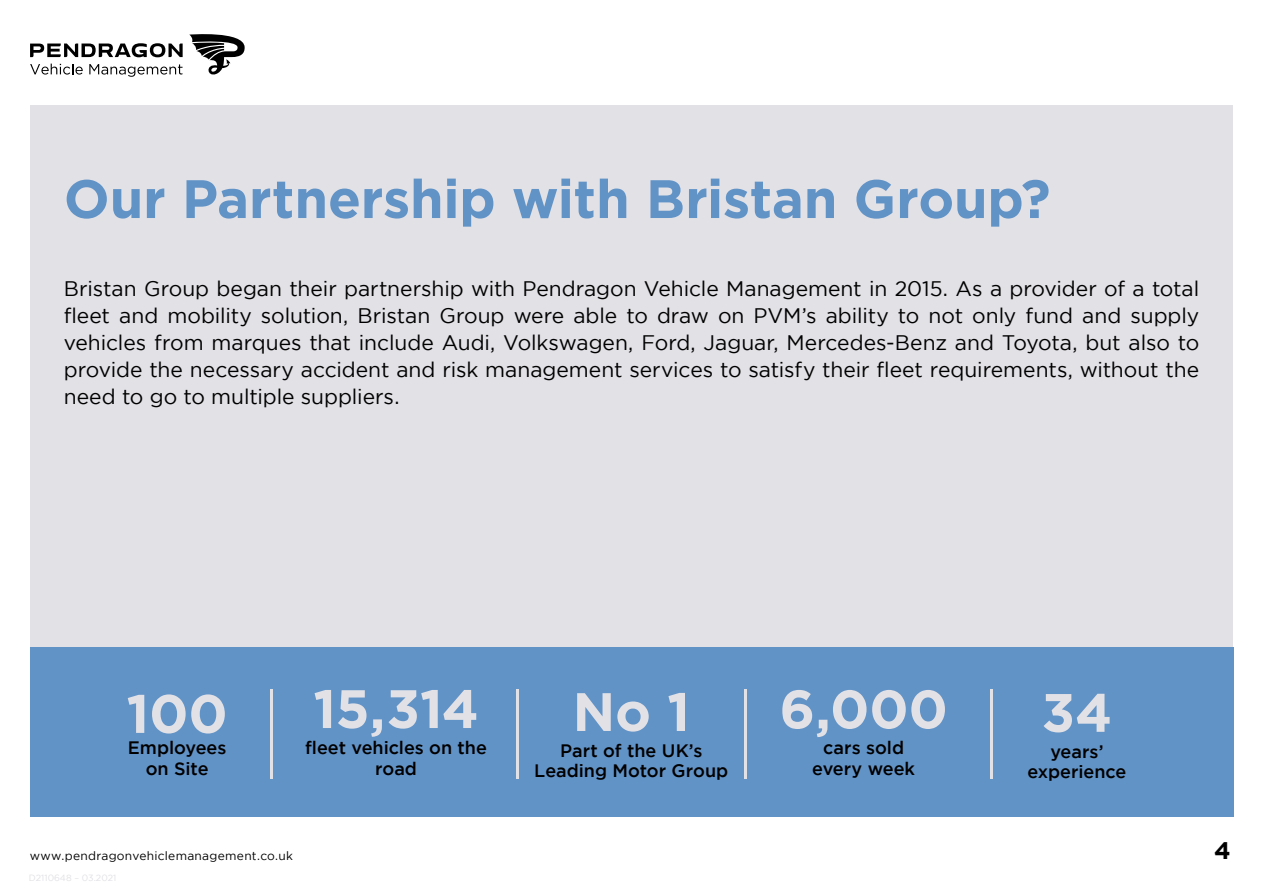
<style>
.page{position:relative;width:1263px;height:893px;background:#fff}
.page>*{position:absolute;margin:0;border:0;box-sizing:border-box;transform-origin:0 0}
.t1{font:700 54px "Gotham";letter-spacing:-.005em;color:#6293c7}
.t2{font:700 54px "Gotham";letter-spacing:-.005em;color:#e1e1e6}
.t3{font:700 24px "Gotham";color:#000}
.t4{font:21px/27px "Gotham";letter-spacing:-.005em;color:#000;text-align:justify}
.t5{font:500 18px/20.5px "Gotham";color:#000;text-align:center}
.t6{font:12px "Gotham";letter-spacing:.025em;color:#000}
</style>
<div class="page">
<div style="left:30px;top:105px;width:1203px;height:709px;background:#e1e1e6"></div>
<svg style="left:189px;top:34px;width:56px;height:41px"></svg>
<svg style="left:30px;top:43px;width:153px;height:14px"></svg>
<svg style="left:30px;top:64px;width:53px;height:11px"></svg>
<svg style="left:89px;top:64px;width:94px;height:13px"></svg>
<div style="left:30px;top:647px;width:1203px;height:169px;background:#6293c7"></div>
<hr style="left:271px;top:690px;width:2px;height:89px;background:#e1e1e6">
<hr style="left:516px;top:690px;width:2px;height:89px;background:#e1e1e6">
<hr style="left:745px;top:690px;width:2px;height:89px;background:#e1e1e6">
<hr style="left:990px;top:690px;width:2px;height:89px;background:#e1e1e6">
<h1 class="t1" style="left:64px;top:168px;width:988px">Our Partnership with Bristan Group?</h1>
<p class="t4" style="left:64px;top:275px;width:1137px">Bristan Group began their partnership with Pendragon Vehicle Management in 2015. As a provider of a total fleet and mobility solution, Bristan Group were able to draw on PVM’s ability to not only fund and supply vehicles from marques that include Audi, Volkswagen, Ford, Jaguar, Mercedes-Benz and Toyota, but also to provide the necessary accident and risk management services to satisfy their fleet requirements, without the need to go to multiple suppliers.</p>
<h1 class="t2" style="left:126px;top:682px;width:103px">100</h1>
<p class="t5" style="left:128px;top:737px;width:100px">Employees on Site</p>
<h1 class="t2" style="left:313px;top:678px;width:167px">15,314</h1>
<p class="t5" style="left:305px;top:736px;width:183px;line-height:21.6px">fleet vehicles on the road</p>
<h1 class="t2" style="left:573px;top:681px;width:119px">No 1</h1>
<p class="t5" style="left:534px;top:740px;width:195px">Part of the UK’s<br>Leading Motor Group</p>
<h1 class="t2" style="left:779px;top:678px;width:170px">6,000</h1>
<p class="t5" style="left:812px;top:737px;width:104px">cars sold every week</p>
<h1 class="t2" style="left:1041px;top:681px;width:72px">34</h1>
<p class="t5" style="left:1027px;top:741px;width:101px">years’ experience</p>
<p class="t6" style="left:30px;top:849px;width:265px">www.pendragonvehiclemanagement.co.uk</p>
<p class="t3" style="left:1214px;top:837px;width:18px">4</p>
</div>
